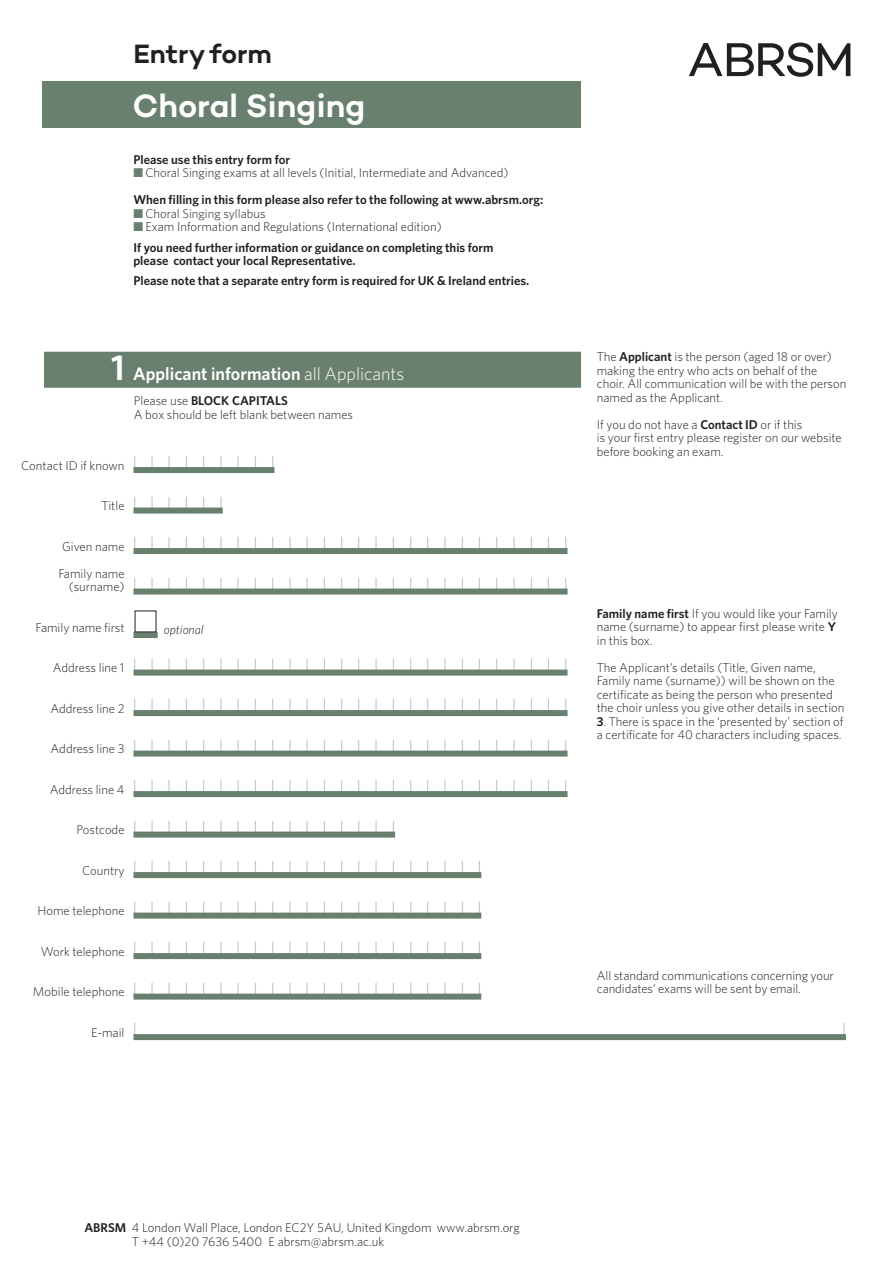
<style>
.page{position:relative;width:893px;height:1263px;background:#fff}
.page>*{position:absolute;margin:0;border:0;box-sizing:border-box;transform-origin:0 0}
.t1{font:600 33px "Campton";letter-spacing:-.005em;color:#fff}
.t2{font:600 27px "Campton";color:#231f20}
.t3{font:600 18px "Whitney";color:#fff}
.t4{font:300 15.45px "Whitney";color:#69806f;scale:.67 1}
.t5{font:300 12.75px/13.5px "Whitney";color:#231f20}
.t6{font:600 12.75px/20.2px "Whitney";color:#231f20}
.t7{font:italic 300 12.75px "Whitney";color:#231f20}
.s1{color:#69806f}
.s2{font-weight:300}
.s3{font-weight:600}
.s4{font-size:36px}
</style>
<div class="page">
<div style="left:133px;top:467px;width:141px;height:6px;background:#69806f"></div>
<div style="left:133px;top:507px;width:90px;height:6px;background:#69806f"></div>
<div style="left:133px;top:548px;width:434px;height:6px;background:#69806f"></div>
<div style="left:133px;top:588px;width:434px;height:6px;background:#69806f"></div>
<div style="left:133px;top:669px;width:434px;height:6px;background:#69806f"></div>
<div style="left:133px;top:710px;width:434px;height:6px;background:#69806f"></div>
<div style="left:133px;top:750px;width:434px;height:6px;background:#69806f"></div>
<div style="left:133px;top:791px;width:434px;height:6px;background:#69806f"></div>
<div style="left:133px;top:831px;width:262px;height:6px;background:#69806f"></div>
<div style="left:133px;top:872px;width:348px;height:6px;background:#69806f"></div>
<div style="left:133px;top:912px;width:348px;height:6px;background:#69806f"></div>
<div style="left:133px;top:953px;width:348px;height:6px;background:#69806f"></div>
<div style="left:133px;top:993px;width:348px;height:6px;background:#69806f"></div>
<div style="left:133px;top:1034px;width:713px;height:6px;background:#69806f"></div>
<div style="left:44px;top:352px;width:537px;height:36px;background:#69806f"></div>
<div style="left:133px;top:632px;width:25px;height:6px;background:#69806f"></div>
<div style="left:43px;top:81px;width:538px;height:47px;background:#69806f"></div>
<svg style="left:689px;top:43px;width:161px;height:34px"></svg>
<h2 class="t2" style="left:133px;top:37px;width:140px">Entry form</h2>
<h1 class="t1" style="left:132px;top:85px;width:234px">Choral Singing</h1>
<p class="t6" style="left:133px;top:149px;width:158px">Please use this entry form for</p>
<p class="t6" style="left:133px;top:159px;width:411px;line-height:27px"><span class="s1">■</span> <span class="s2">Choral Singing exams at all levels (Initial, Intermediate and Advanced)<br></span>When filling in this form please also refer to the following at www.abrsm.org:</p>
<p class="t5" style="left:133px;top:206px;width:134px"><span class="s1">■</span> Choral Singing syllabus</p>
<p class="t6" style="left:133px;top:216px;width:362px"><span class="s1">■</span> <span class="s2">Exam Information and Regulations (International edition)<br></span>If you need further information or guidance on completing this form</p>
<p class="t6" style="left:133px;top:250px;width:397px">please contact your local Representative.<br>Please note that a separate entry form is required for UK &amp; Ireland entries.</p>
<p class="t5" style="left:597px;top:350px;width:251px">The <span class="s3">Applicant</span> is the person (aged 18 or over) making the entry who acts on behalf of the choir. All communication will be with the person named as the Applicant.</p>
<p class="t5" style="left:597px;top:417px;width:246px">If you do not have a <span class="s3">Contact ID</span> or if this<br>is your first entry please register on our website before booking an exam.</p>
<h3 class="t3" style="left:111px;top:362px;width:295px"><span class="s4">1</span> Applicant information <span class="s2">all Applicants</span></h3>
<p class="t5" style="left:134px;top:394px;width:221px">Please use <span class="s3">BLOCK CAPITALS<br></span>A box should be left blank between names</p>
<p class="t4" style="left:133px;top:451px;width:211px">| | | | | | | | |</p>
<p class="t4" style="left:133px;top:492px;width:134px">| | | | | |</p>
<p class="t4" style="left:133px;top:532px;width:649px">| | | | | | | | | | | | | | | | | | | | | | | | | |</p>
<p class="t4" style="left:133px;top:573px;width:649px">| | | | | | | | | | | | | | | | | | | | | | | | | |</p>
<p class="t7" style="left:164px;top:621px;width:41px">optional</p>
<p class="t4" style="left:133px;top:654px;width:649px">| | | | | | | | | | | | | | | | | | | | | | | | | |</p>
<p class="t4" style="left:133px;top:694px;width:649px">| | | | | | | | | | | | | | | | | | | | | | | | | |</p>
<p class="t4" style="left:133px;top:735px;width:649px">| | | | | | | | | | | | | | | | | | | | | | | | | |</p>
<p class="t4" style="left:133px;top:775px;width:649px">| | | | | | | | | | | | | | | | | | | | | | | | | |</p>
<p class="t4" style="left:133px;top:816px;width:392px">| | | | | | | | | | | | | | | |</p>
<p class="t4" style="left:133px;top:856px;width:520px">| | | | | | | | | | | | | | | | | | | | |</p>
<p class="t4" style="left:133px;top:897px;width:520px">| | | | | | | | | | | | | | | | | | | | |</p>
<p class="t4" style="left:133px;top:937px;width:520px">| | | | | | | | | | | | | | | | | | | | |</p>
<p class="t4" style="left:133px;top:978px;width:520px">| | | | | | | | | | | | | | | | | | | | |</p>
<p class="t4" style="left:133px;top:1018px;width:6px">|</p>
<p class="t4" style="left:843px;top:1018px;width:6px">|</p>
<p class="t5" style="left:21px;top:458px;width:105px">Contact ID if known</p>
<p class="t5" style="left:102px;top:498px;width:24px">Title</p>
<p class="t5" style="left:59px;top:532px;width:67px;line-height:27px">Given name<br>Family name</p>
<p class="t5" style="left:69px;top:579px;width:57px">(surname)</p>
<p class="t5" style="left:36px;top:620px;width:90px">Family name first</p>
<p class="t5" style="left:53px;top:660px;width:73px">Address line 1</p>
<p class="t5" style="left:50px;top:701px;width:76px">Address line 2</p>
<p class="t5" style="left:51px;top:741px;width:76px">Address line 3</p>
<p class="t5" style="left:50px;top:782px;width:76px">Address line 4</p>
<p class="t5" style="left:77px;top:822px;width:49px">Postcode</p>
<p class="t5" style="left:82px;top:863px;width:44px">Country</p>
<p class="t5" style="left:38px;top:903px;width:88px">Home telephone</p>
<p class="t5" style="left:41px;top:944px;width:85px">Work telephone</p>
<p class="t5" style="left:33px;top:984px;width:93px">Mobile telephone</p>
<p class="t5" style="left:91px;top:1025px;width:35px">E-mail</p>
<p class="t5" style="left:597px;top:606px;width:243px"><span class="s3">Family name first</span> If you would like your Family name (surname) to appear first please write <span class="s3">Y </span>in this box.</p>
<p class="t5" style="left:597px;top:660px;width:249px">The Applicant’s details (Title, Given name, Family name (surname)) will be shown on the certificate as being the person who presented the choir unless you give other details in section</p>
<p class="t5" style="left:597px;top:714px;width:248px"><span class="s3">3</span>. There is space in the ‘presented by’ section of a certificate for 40 characters including spaces.</p>
<p class="t5" style="left:597px;top:968px;width:239px">All standard communications concerning your candidates’ exams will be sent by email.</p>
<p class="t5" style="left:132px;top:1220px;width:389px;text-indent:-47px"><span class="s3">ABRSM</span> 4 London Wall Place, London EC2Y 5AU, United Kingdom www.abrsm.org<br>T +44 (0)20 7636 5400 E abrsm@abrsm.ac.uk</p>
</div>
